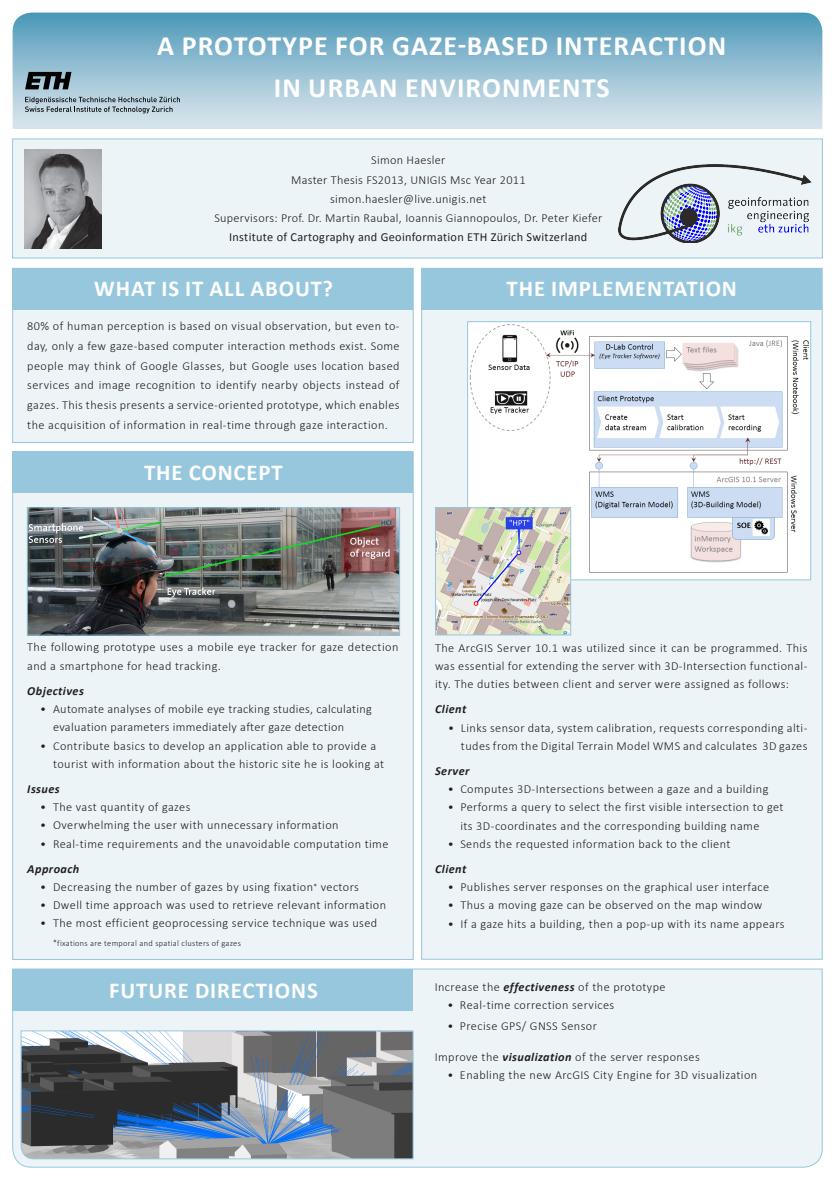
<style>
.page{position:relative;width:835px;height:1180px;background:#fff}
.page>*{position:absolute;margin:0;border:0;box-sizing:border-box;transform-origin:0 0}
.t1{font:700 28px/41.6px "Calibri";letter-spacing:.04em;color:#fff;text-align:center}
.t2{font:700 22.78px "Calibri";letter-spacing:.04em;color:#fff}
.t3{font:300 12.25px/18.2px "Calibri";letter-spacing:.035em;color:#231f20}
.t4{font:12.25px "Calibri";letter-spacing:.025em;color:#231f20}
.t5{font:italic 700 12.25px "Calibri";letter-spacing:.035em;color:#231f20}
.t6{font:300 8.4px "Calibri";letter-spacing:.035em;color:#231f20}
.s1{font-size:7.7px}
.s2{font-weight:700;font-style:italic}
</style>
<div class="page">
<div style="left:13px;top:268px;width:400px;height:175px;background:#ecf4f8;border:1px solid #96c7dd"></div>
<svg style="left:13px;top:13px;width:809px;height:116px;background:#95c0d3"></svg>
<div style="left:12px;top:139px;width:810px;height:119px;background:#ecf4f8;border:1px solid #96c7dd"></div>
<div style="left:13px;top:268px;width:400px;height:42px;background:#96c7dd"></div>
<div style="left:421px;top:268px;width:401px;height:691px;background:#ecf4f8;border:1px solid #96c7dd"></div>
<div style="left:421px;top:268px;width:401px;height:42px;background:#96c7dd"></div>
<div style="left:13px;top:451px;width:400px;height:508px;background:#ecf4f8"></div>
<div style="left:13px;top:451px;width:400px;height:42px;background:#96c7dd"></div>
<div style="left:12px;top:968px;width:810px;height:199px;background:#ecf4f8"></div>
<div style="left:13px;top:969px;width:400px;height:41px;background:#96c7dd"></div>
<svg style="left:25px;top:97px;width:155px;height:16px;background:#9bacb5"></svg>
<svg style="left:25px;top:72px;width:46px;height:17px"></svg>
<img style="left:24px;top:150px;width:77px;height:98px">
<img style="left:469px;top:323px;width:339px;height:255px">
<div style="left:467px;top:321px;width:343px;height:259px;border:1px solid #96c7dd"></div>
<img style="left:437px;top:509px;width:131px;height:124px">
<div style="left:435px;top:507px;width:135px;height:128px;border:1px solid #96c7dd"></div>
<svg style="left:21px;top:1030px;width:392px;height:129px;background:#727a83"></svg>
<img style="left:618px;top:164px;width:193px;height:79px">
<img style="left:29px;top:509px;width:369px;height:124px">
<div style="left:27px;top:507px;width:373px;height:128px;border:1px solid #96c7dd"></div>
<p class="t1" style="left:157px;top:24px;width:570px">A PROTOTYPE FOR GAZE-BASED INTERACTION<br>IN URBAN ENVIRONMENTS</p>
<p class="t3" style="left:371px;top:151px;width:76px">Simon Haesler</p>
<p class="t3" style="left:291px;top:170px;width:236px">Master Thesis FS2013, UNIGIS Msc Year 2011</p>
<p class="t3" style="left:330px;top:189px;width:158px">simon.haesler@live.unigis.net</p>
<p class="t3" style="left:214px;top:209px;width:389px">Supervisors: Prof. Dr. Martin Raubal, Ioannis Giannopoulos, Dr. Peter Kiefer</p>
<p class="t4" style="left:229px;top:229px;width:359px">Institute of Cartography and Geoinformation ETH Zürich Switzerland</p>
<p class="t2" style="left:94px;top:273px;width:240px">WHAT IS IT ALL ABOUT?</p>
<p class="t2" style="left:506px;top:273px;width:232px">THE IMPLEMENTATION</p>
<p class="t3" style="left:27px;top:316px;width:374px;line-height:19.6px;text-align:justify">80% of human perception is based on visual observation, but even to&shy;day, only a few gaze-based computer interaction methods exist. Some people may think of Google Glasses, but Google uses location based services and image recognition to identify nearby objects instead of gazes. This thesis presents a service‐oriented prototype, which enables the acquisition of information in real-time through gaze interaction.</p>
<p class="t2" style="left:144px;top:456px;width:140px">THE CONCEPT</p>
<p class="t3" style="left:27px;top:638px;width:372px">The following prototype uses a mobile eye tracker for gaze detection and a smartphone for head tracking.</p>
<p class="t5" style="left:27px;top:682px;width:58px">Objectives</p>
<p class="t3" style="left:53px;top:700px;width:320px;text-indent:-13px">• Automate analyses of mobile eye tracking studies, calculating evaluation parameters immediately after gaze detection</p>
<p class="t3" style="left:53px;top:736px;width:332px;text-indent:-13px">• Contribute basics to develop an application able to provide a tourist with information about the historic site he is looking at</p>
<p class="t5" style="left:27px;top:780px;width:34px">Issues</p>
<p class="t3" style="left:40px;top:798px;width:152px">• The vast quantity of gazes</p>
<p class="t3" style="left:40px;top:816px;width:300px">• Overwhelming the user with unnecessary information</p>
<p class="t3" style="left:40px;top:834px;width:349px">• Real-time requirements and the unavoidable computation time</p>
<p class="t5" style="left:27px;top:860px;width:54px">Approach</p>
<p class="t3" style="left:40px;top:877px;width:320px">• Decreasing the number of gazes by using fixation<sup>*</sup> vectors</p>
<p class="t3" style="left:40px;top:896px;width:347px">• Dwell time approach was used to retrieve relevant information</p>
<p class="t3" style="left:40px;top:914px;width:338px">• The most efficient geoprocessing service technique was used</p>
<p class="t6" style="left:53px;top:937px;width:189px"><span class="s1">*</span>fixations are temporal and spatial clusters of gazes</p>
<p class="t3" style="left:435px;top:638px;width:374px;text-align:justify">The ArcGIS Server 10.1 was utilized since it can be programmed. This was essential for extending the server with 3D-Intersection functional&shy;ity. The duties between client and server were assigned as follows:</p>
<p class="t5" style="left:435px;top:700px;width:33px">Client</p>
<p class="t3" style="left:448px;top:718px;width:361px;text-align:right">• Links sensor data, system calibration, requests corresponding alti&shy;tudes from the Digital Terrain Model WMS and calculates 3D gazes</p>
<p class="t5" style="left:435px;top:762px;width:36px">Server</p>
<p class="t3" style="left:447px;top:780px;width:322px">• Computes 3D-Intersections between a gaze and a building</p>
<p class="t3" style="left:460px;top:798px;width:325px;text-indent:-13px">• Performs a query to select the first visible intersection to get its 3D-coordinates and the corresponding building name</p>
<p class="t3" style="left:447px;top:834px;width:284px">• Sends the requested information back to the client</p>
<p class="t5" style="left:435px;top:860px;width:33px">Client</p>
<p class="t3" style="left:447px;top:878px;width:323px">• Publishes server responses on the graphical user interface</p>
<p class="t3" style="left:447px;top:896px;width:316px">• Thus a moving gaze can be observed on the map window</p>
<p class="t3" style="left:447px;top:914px;width:338px">• If a gaze hits a building, then a pop-up with its name appears</p>
<p class="t2" style="left:109px;top:974px;width:210px">FUTURE DIRECTIONS</p>
<p class="t3" style="left:434px;top:978px;width:232px">Increase the <span class="s2">effectiveness</span> of the prototype</p>
<p class="t3" style="left:447px;top:996px;width:168px">• Real-time correction services</p>
<p class="t3" style="left:447px;top:1016px;width:151px">• Precise GPS/ GNSS Sensor</p>
<p class="t3" style="left:434px;top:1047px;width:266px">Improve the <span class="s2">visualization</span> of the server responses</p>
<p class="t3" style="left:447px;top:1065px;width:311px">• Enabling the new ArcGIS City Engine for 3D visualization</p>
</div>
